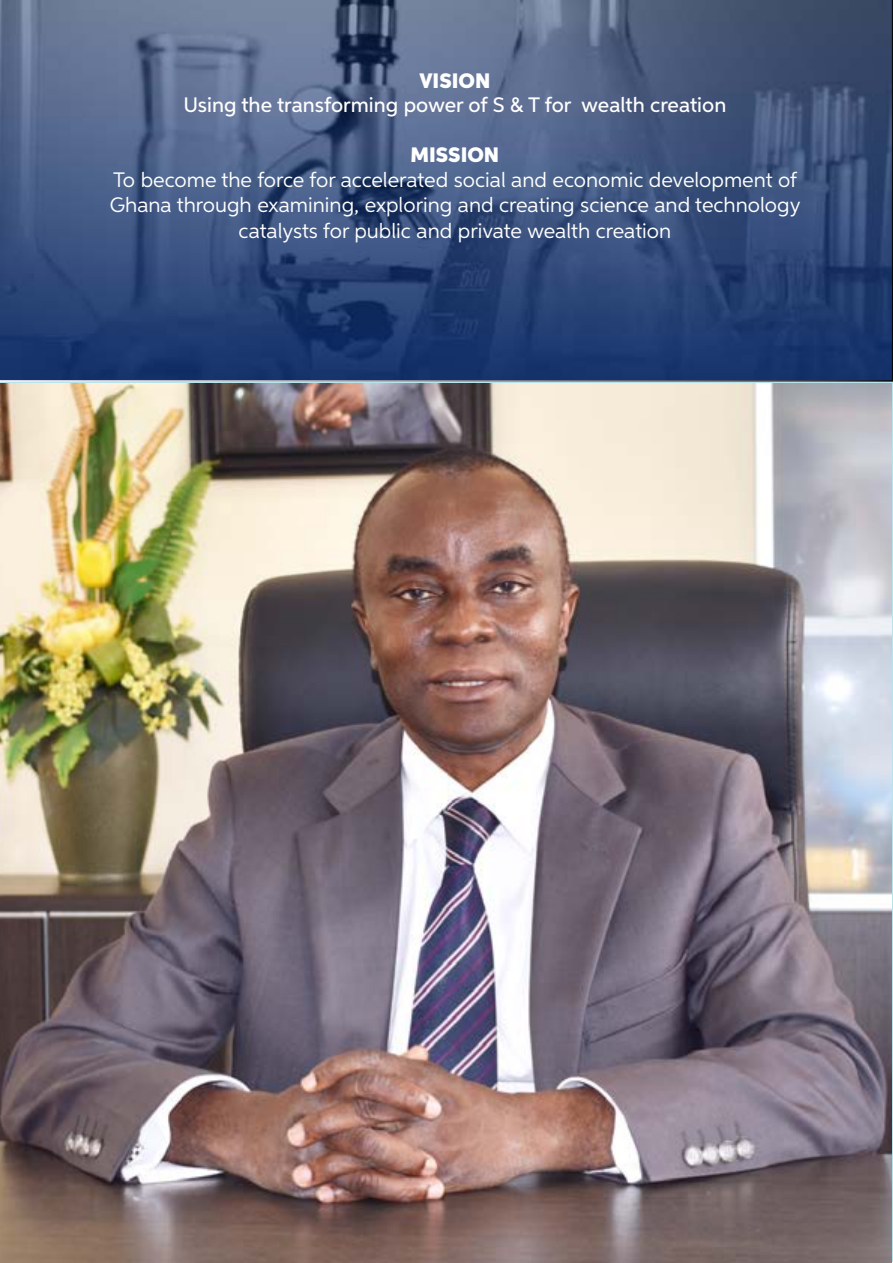
<style>
.page{position:relative;width:893px;height:1263px;background:#fff}
.page>*{position:absolute;margin:0;border:0;box-sizing:border-box;transform-origin:0 0}
.t1{font:21px/25.2px "Aspira";color:#fff;text-align:center}
.t2{font:500 21px "Aspira";color:#fff}
.t3{font:900 21px "Aspira";color:#fff}
</style>
<div class="page">
<div style="left:0;top:1189px;width:62px;height:21px;background:#a1876d"></div>
<img style="left:1px;top:384px;width:890px;height:879px">
<svg style="left:0;top:0;width:893px;height:382px;background:#3e537e"></svg>
<p class="t3" style="left:419px;top:67px;width:72px">VISION</p>
<p class="t2" style="left:183px;top:92px;width:544px">Using the transforming power of S &amp; T for wealth creation</p>
<p class="t3" style="left:410px;top:142px;width:90px">MISSION</p>
<p class="t1" style="left:110px;top:167px;width:692px">To become the force for accelerated social and economic development of<br>Ghana through examining, exploring and creating science and technology catalysts for public and private wealth creation</p>
</div>
